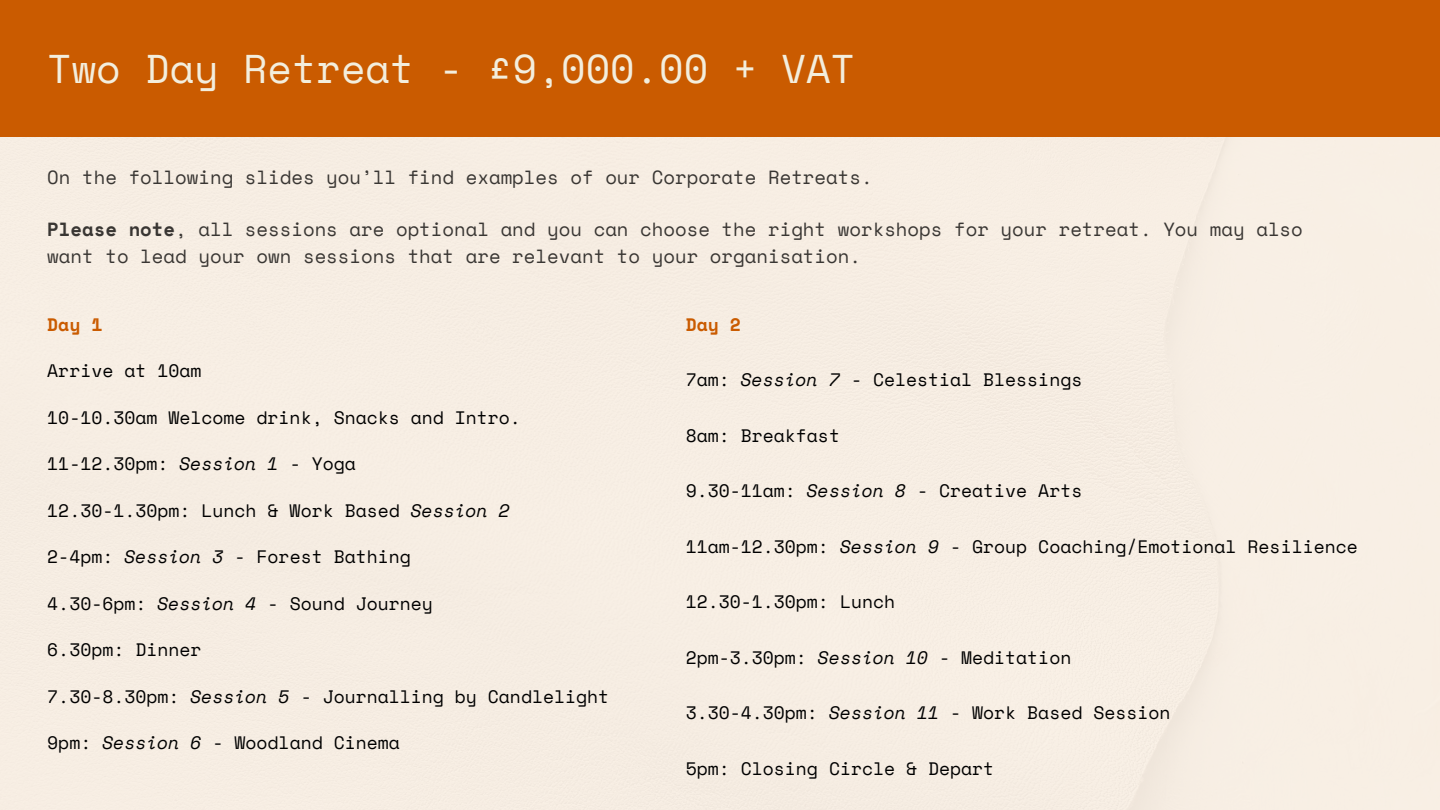
<style>
.page{position:relative;width:1440px;height:810px;background:#fff}
.page>*{position:absolute;margin:0;border:0;box-sizing:border-box;transform-origin:0 0}
.t1{font:40px "Space Mono";color:#f3eedd}
.t2{font:19px/26.2px "Space Mono";color:#393633}
.t3{font:18px "Space Mono";color:#000}
.t4{font:700 18px "Space Mono";color:#ca5b00}
.s1{font-weight:700}
.s2{font-style:italic}
</style>
<div class="page">
<div style="left:0;top:0;width:1440px;height:137px;background:#ca5b00"></div>
<p class="t1" style="left:47px;top:38px;width:809px">Two Day Retreat - £9,000.00 + VAT</p>
<p class="t2" style="left:47px;top:164px;width:827px">On the following slides you’ll find examples of our Corporate Retreats.</p>
<p class="t2" style="left:47px;top:216px;width:1257px"><span class="s1">Please note</span>, all sessions are optional and you can choose the right workshops for your retreat. You may also want to lead your own sessions that are relevant to your organisation.</p>
<p class="t4" style="left:47px;top:310px;width:57px">Day 1</p>
<p class="t3" style="left:47px;top:357px;width:156px">Arrive at 10am</p>
<p class="t3" style="left:47px;top:403px;width:475px">10-10.30am Welcome drink, Snacks and Intro.</p>
<p class="t3" style="left:47px;top:450px;width:310px">11-12.30pm: <span class="s2">Session 1</span> - Yoga</p>
<p class="t3" style="left:47px;top:496px;width:464px">12.30-1.30pm: Lunch &amp; Work Based <span class="s2">Session 2</span></p>
<p class="t3" style="left:47px;top:543px;width:365px">2-4pm: <span class="s2">Session 3</span> - Forest Bathing</p>
<p class="t3" style="left:47px;top:589px;width:387px">4.30-6pm: <span class="s2">Session 4</span> - Sound Journey</p>
<p class="t3" style="left:47px;top:636px;width:156px">6.30pm: Dinner</p>
<p class="t3" style="left:47px;top:682px;width:563px">7.30-8.30pm: <span class="s2">Session 5</span> - Journalling by Candlelight</p>
<p class="t3" style="left:47px;top:729px;width:354px">9pm: <span class="s2">Session 6</span> - Woodland Cinema</p>
<p class="t4" style="left:686px;top:311px;width:57px">Day 2</p>
<p class="t3" style="left:686px;top:366px;width:398px">7am: <span class="s2">Session 7 -</span> Celestial Blessings</p>
<p class="t3" style="left:686px;top:422px;width:156px">8am: Breakfast</p>
<p class="t3" style="left:686px;top:477px;width:398px">9.30-11am: <span class="s2">Session 8</span> - Creative Arts</p>
<p class="t3" style="left:686px;top:533px;width:673px">11am-12.30pm: <span class="s2">Session 9</span> - Group Coaching/Emotional Resilience</p>
<p class="t3" style="left:686px;top:588px;width:211px">12.30-1.30pm: Lunch</p>
<p class="t3" style="left:686px;top:644px;width:387px">2pm-3.30pm: <span class="s2">Session 10</span> - Meditation</p>
<p class="t3" style="left:686px;top:699px;width:486px">3.30-4.30pm: <span class="s2">Session 11</span> - Work Based Session</p>
<p class="t3" style="left:686px;top:755px;width:310px">5pm: Closing Circle &amp; Depart</p>
</div>
